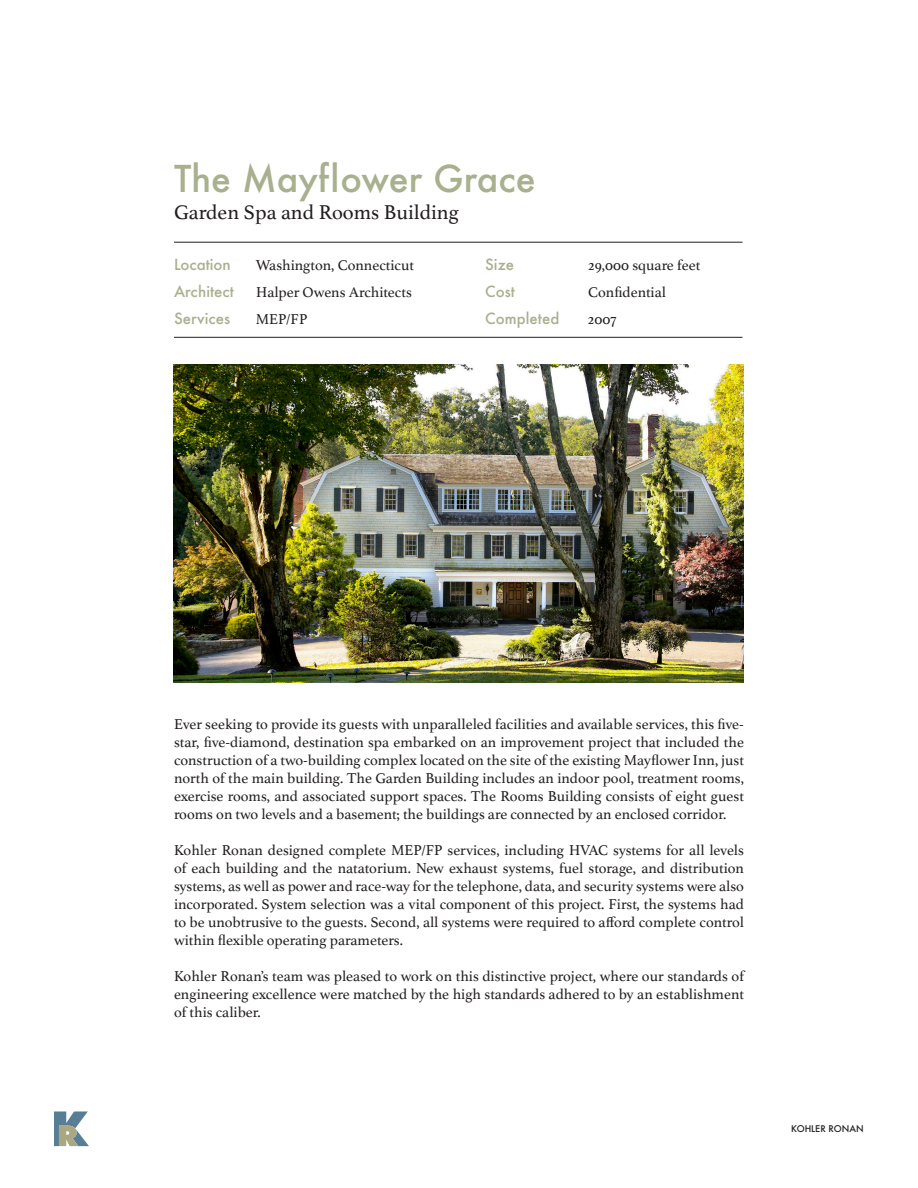
<style>
.page{position:relative;width:918px;height:1188px;background:#fff}
.page>*{position:absolute;margin:0;border:0;box-sizing:border-box;transform-origin:0 0}
.t1{font:500 36px "Futura";color:#a9b08e}
.t2{font:21px "Athelas";color:#231f20}
.t3{font:15px/18px "Athelas";color:#231f20;text-align:justify}
.t4{font:500 15px "Futura";color:#a9b08e}
.t5{font:500 9px "Futura";color:#231f20}
</style>
<div class="page">
<svg style="left:54px;top:1111px;width:35px;height:35px"></svg>
<img style="left:173px;top:364px;width:571px;height:319px">
<hr style="left:174px;top:337px;width:569px;height:1px;background:#231f20">
<hr style="left:174px;top:242px;width:569px;height:1px;background:#231f20">
<p class="t1" style="left:174px;top:154px;width:363px">The Mayflower Grace</p>
<p class="t2" style="left:174px;top:195px;width:287px">Garden Spa and Rooms Building</p>
<p class="t4" style="left:174px;top:254px;width:58px">Location</p>
<p class="t3" style="left:256px;top:255px;width:160px">Washington, Connecticut</p>
<p class="t4" style="left:174px;top:281px;width:61px">Architect</p>
<p class="t3" style="left:256px;top:282px;width:157px">Halper Owens Architects</p>
<p class="t4" style="left:174px;top:308px;width:58px">Services</p>
<p class="t3" style="left:256px;top:309px;width:53px">MEP/FP</p>
<p class="t4" style="left:485px;top:254px;width:30px">Size</p>
<p class="t3" style="left:588px;top:255px;width:114px">29,000 square feet</p>
<p class="t4" style="left:485px;top:281px;width:31px">Cost</p>
<p class="t3" style="left:588px;top:282px;width:79px">Confidential</p>
<p class="t4" style="left:485px;top:308px;width:76px">Completed</p>
<p class="t3" style="left:588px;top:309px;width:30px">2007</p>
<p class="t3" style="left:174px;top:714px;width:572px">Ever seeking to provide its guests with unparalleled facilities and available services, this five&shy;star, five-diamond, destination spa embarked on an improvement project that included the construction of a two-building complex located on the site of the existing Mayflower Inn, just north of the main building. The Garden Building includes an indoor pool, treatment rooms, exercise rooms, and associated support spaces. The Rooms Building consists of eight guest rooms on two levels and a basement; the buildings are connected by an enclosed corridor.</p>
<p class="t3" style="left:174px;top:840px;width:572px">Kohler Ronan designed complete MEP/FP services, including HVAC systems for all levels of each building and the natatorium. New exhaust systems, fuel storage, and distribution systems, as well as power and race-way for the telephone, data, and security systems were also incorporated. System selection was a vital component of this project. First, the systems had to be unobtrusive to the guests. Second, all systems were required to afford complete control within flexible operating parameters.</p>
<p class="t3" style="left:174px;top:966px;width:572px">Kohler Ronan’s team was pleased to work on this distinctive project, where our standards of engineering excellence were matched by the high standards adhered to by an establishment of this caliber.</p>
<p class="t5" style="left:791px;top:1123px;width:74px">KOHLER RONAN</p>
</div>
